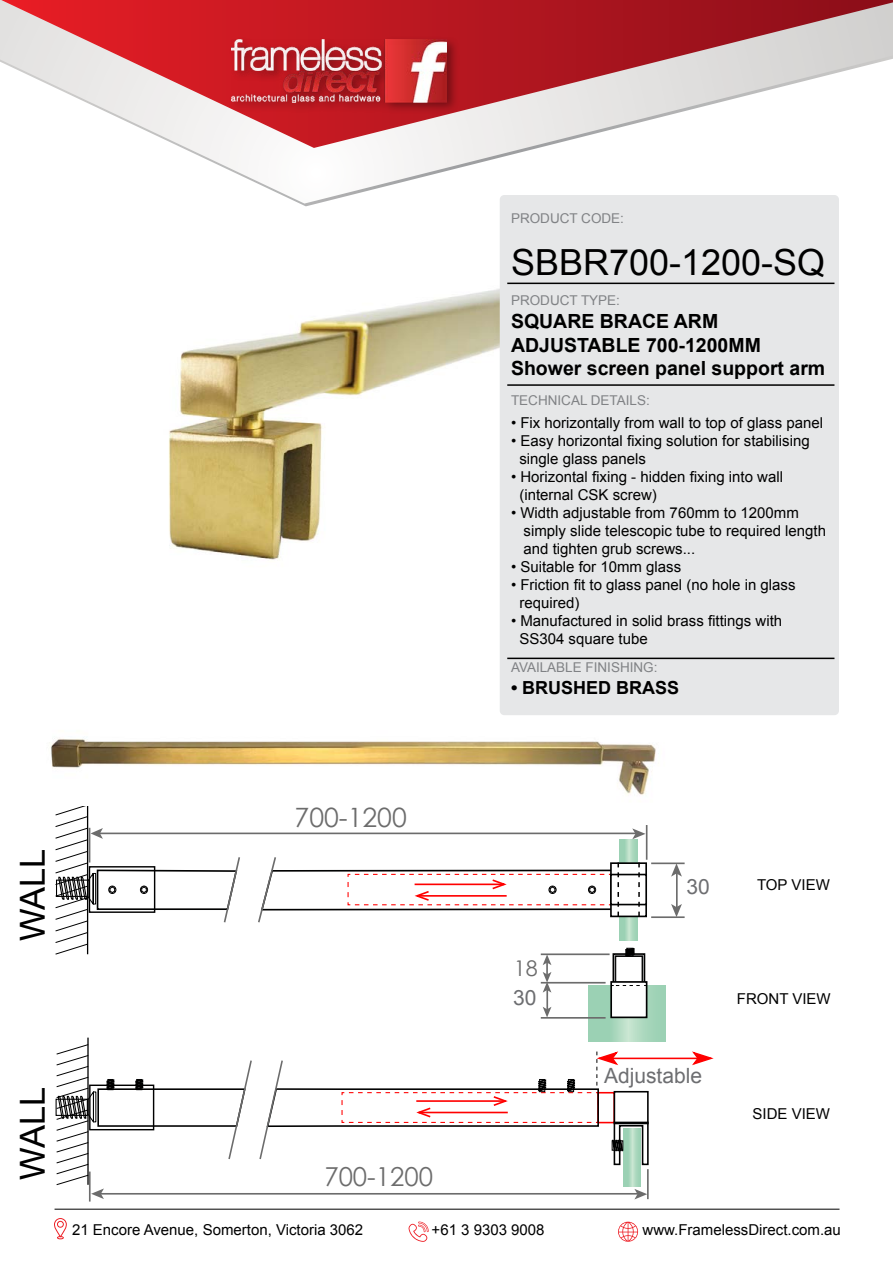
<style>
.page{position:relative;width:893px;height:1263px;background:#fff}
.page>*{position:absolute;margin:0;border:0;box-sizing:border-box;transform-origin:0 0}
.t1{font:36px "Arial";color:#000}
.t2{font:34.5px "Arial";color:#000}
.t3{font:26.7px "Century Gothic";color:#6c6c6c}
.t4{font:26.1px "Century Gothic";color:#6c6c6c}
.t5{font:21.6px "Century Gothic";color:#6c6c6c}
.t6{font:21px "Arial";color:#6d6e71}
.t7{font:700 19.5px/23.4px "Arial";color:#000}
.t8{font:700 18px "Arial";color:#000}
.t9{font:15px/18px "Arial";color:#000}
.t10{font:13.5px "Arial";color:#808285}
</style>
<div class="page">
<svg style="left:0;top:0;width:893px;height:204px"></svg>
<div style="left:229px;top:35px;width:231px;height:79px;background:#000;opacity:.38"></div>
<img style="left:232px;top:40px;width:215px;height:62px">
<svg style="left:618px;top:1222px;width:20px;height:20px"></svg>
<svg style="left:408px;top:1221px;width:21px;height:21px"></svg>
<svg style="left:54px;top:1218px;width:13px;height:21px"></svg>
<hr style="left:55px;top:1209px;width:784px;height:1px;background:#000">
<svg style="left:589px;top:986px;width:77px;height:55px;background:#a2d3b8"></svg>
<svg style="left:612px;top:953px;width:33px;height:28px"></svg>
<svg style="left:615px;top:955px;width:28px;height:26px"></svg>
<div style="left:615px;top:956px;width:27px;height:27px;background:#fff;border:1px solid #000101"></div>
<div style="left:610px;top:981px;width:37px;height:37px;background:#fff;border:2px solid #000101"></div>
<svg style="left:612px;top:985px;width:34px;height:1px"></svg>
<hr style="left:546px;top:989px;width:2px;height:21px;background:#6c6c6c">
<svg style="left:543px;top:1007px;width:8px;height:10px"></svg>
<hr style="left:541px;top:953px;width:69px;height:2px;background:#6c6c6c">
<hr style="left:541px;top:982px;width:65px;height:1px;background:#6c6c6c">
<hr style="left:541px;top:1017px;width:65px;height:2px;background:#6c6c6c">
<svg style="left:543px;top:955px;width:8px;height:37px"></svg>
<svg style="left:625px;top:948px;width:9px;height:8px"></svg>
<div style="left:627px;top:948px;width:6px;height:8px;border:1px solid #000"></div>
<svg style="left:619px;top:839px;width:19px;height:101px"></svg>
<hr style="left:646px;top:825px;width:1px;height:35px;background:#6c6c6c">
<hr style="left:94px;top:832px;width:543px;height:2px;background:#6c6c6c">
<svg style="left:632px;top:828px;width:13px;height:11px"></svg>
<hr style="left:676px;top:873px;width:2px;height:36px;background:#6c6c6c">
<svg style="left:671px;top:904px;width:11px;height:12px"></svg>
<svg style="left:671px;top:864px;width:11px;height:13px"></svg>
<hr style="left:651px;top:862px;width:34px;height:2px;background:#6c6c6c">
<hr style="left:651px;top:916px;width:34px;height:2px;background:#6c6c6c">
<div style="left:610px;top:874px;width:37px;height:31px;background:#000101"></div>
<svg style="left:55px;top:806px;width:186px;height:148px"></svg>
<div style="left:56px;top:879px;width:32px;height:18px;border:1px solid #000"></div>
<hr style="left:610px;top:1057px;width:93px;height:2px;background:#f00">
<svg style="left:690px;top:1051px;width:23px;height:15px"></svg>
<hr style="left:89px;top:1171px;width:2px;height:30px;background:#6c6c6c">
<hr style="left:87px;top:1037px;width:2px;height:148px;background:#000">
<svg style="left:56px;top:1044px;width:593px;height:155px"></svg>
<svg style="left:258px;top:855px;width:388px;height:69px"></svg>
<img style="left:50px;top:738px;width:606px;height:57px">
<img style="left:169px;top:288px;width:331px;height:272px">
<div style="left:500px;top:195px;width:339px;height:520px;background:#e6e7e8;border-radius:4px"></div>
<hr style="left:507px;top:384px;width:327px;height:2px;background:#000">
<hr style="left:507px;top:283px;width:327px;height:1px;background:#000">
<hr style="left:507px;top:658px;width:327px;height:1px;background:#000">
<p class="t10" style="left:511px;top:209px;width:115px">PRODUCT CODE:</p>
<h1 class="t1" style="left:511px;top:239px;width:316px">SBBR700-1200-SQ</h1>
<p class="t10" style="left:511px;top:291px;width:111px">PRODUCT TYPE:</p>
<h3 class="t7" style="left:511px;top:310px;width:316px">SQUARE BRACE ARM<br>ADJUSTABLE 700-1200MM<br>Shower screen panel support arm</h3>
<p class="t10" style="left:511px;top:392px;width:140px">TECHNICAL DETAILS:</p>
<p class="t9" style="left:511px;top:414px;width:314px">• Fix horizontally from wall to top of glass panel</p>
<p class="t9" style="left:519px;top:432px;width:292px;text-indent:-8px">• Easy horizontal fixing solution for stabilising single glass panels</p>
<p class="t9" style="left:519px;top:468px;width:265px;text-indent:-8px">• Horizontal fixing - hidden fixing into wall (internal CSK screw)</p>
<p class="t9" style="left:523px;top:504px;width:304px;text-indent:-13px">• Width adjustable from 760mm to 1200mm simply slide telescopic tube to required length and tighten grub screws...</p>
<p class="t9" style="left:511px;top:558px;width:172px">• Suitable for 10mm glass</p>
<p class="t9" style="left:519px;top:576px;width:278px;text-indent:-8px">• Friction fit to glass panel (no hole in glass required)</p>
<p class="t9" style="left:519px;top:612px;width:264px;text-indent:-8px">• Manufactured in solid brass fittings with<br>SS304 square tube</p>
<p class="t10" style="left:511px;top:658px;width:148px">AVAILABLE FINISHING:</p>
<p class="t8" style="left:511px;top:675px;width:170px">• BRUSHED BRASS</p>
<h2 class="t2" style="left:10px;top:941px;width:94px;rotate:-90deg">WALL</h2>
<h2 class="t2" style="left:10px;top:1180px;width:94px;rotate:-90deg">WALL</h2>
<h3 class="t3" style="left:295px;top:798px;width:114px">700-1200</h3>
<h3 class="t4" style="left:324px;top:1158px;width:110px">700-1200</h3>
<h3 class="t5" style="left:514px;top:953px;width:25px">18</h3>
<h3 class="t6" style="left:513px;top:984px;width:25px">30</h3>
<h3 class="t6" style="left:686px;top:873px;width:25px">30</h3>
<p class="t9" style="left:757px;top:876px;width:74px">TOP VIEW</p>
<h3 class="t6" style="left:604px;top:1062px;width:100px">Adjustable</h3>
<p class="t9" style="left:737px;top:989px;width:95px">FRONT VIEW</p>
<p class="t9" style="left:752px;top:1105px;width:79px">SIDE VIEW</p>
<p class="t9" style="left:72px;top:1221px;width:293px">21 Encore Avenue, Somerton, Victoria 3062</p>
<p class="t9" style="left:432px;top:1221px;width:115px">+61 3 9303 9008</p>
<p class="t9" style="left:643px;top:1221px;width:200px">www.FramelessDirect.com.au</p>
</div>
